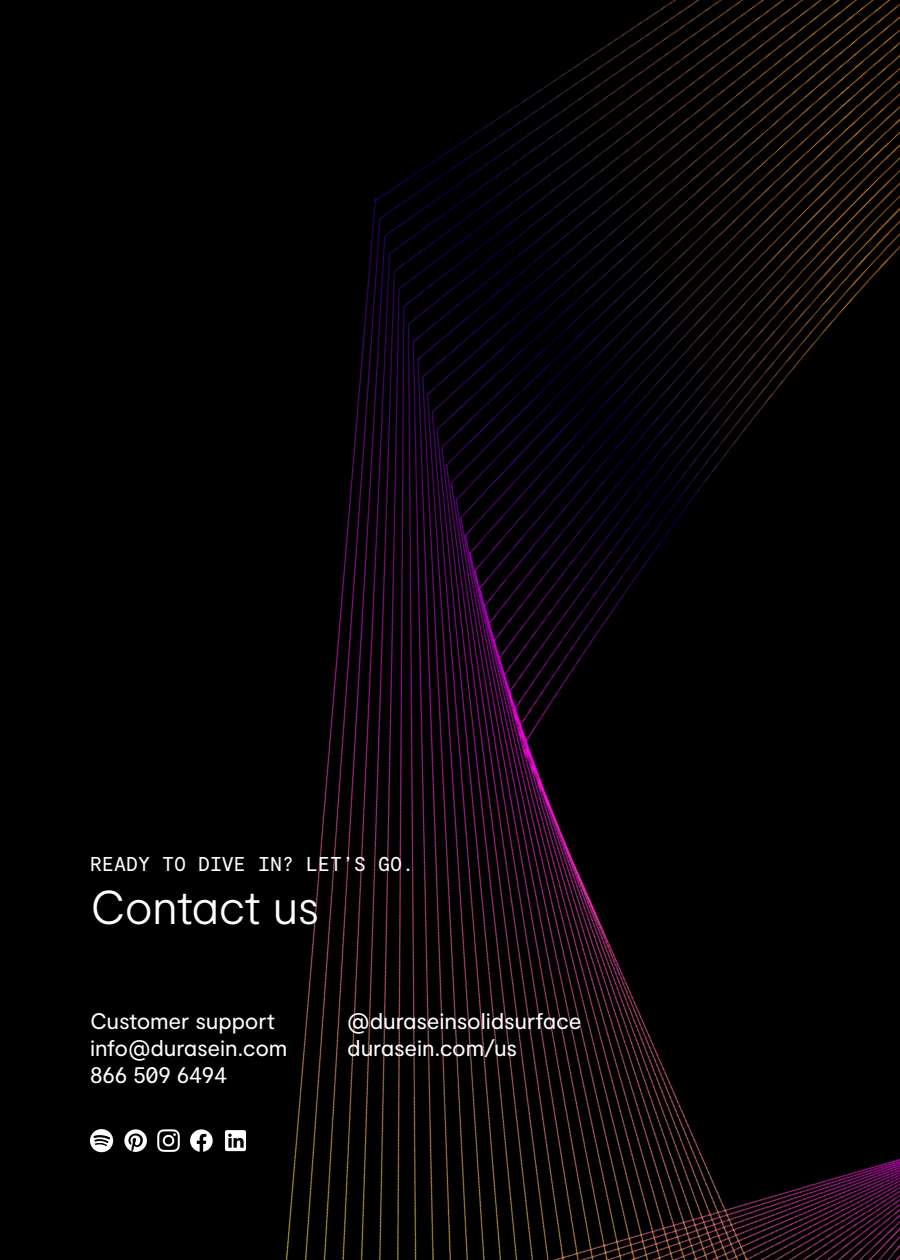
<style>
.page{position:relative;width:900px;height:1260px;background:#fff}
.page>*{position:absolute;margin:0;border:0;box-sizing:border-box;transform-origin:0 0}
.t1{font:300 47.5px "Moderat";letter-spacing:-.02em;color:#fff}
.t2{font:22.5px/27px "Moderat";letter-spacing:-.005em;color:#fff}
.t3{font:20px "Moderat Mono Regular";color:#fff}
</style>
<div class="page">
<img style="left:0;top:0;width:900px;height:1260px">
<svg style="left:124px;top:1129px;width:23px;height:23px"></svg>
<svg style="left:190px;top:1129px;width:23px;height:23px"></svg>
<svg style="left:157px;top:1129px;width:23px;height:23px"></svg>
<svg style="left:225px;top:1130px;width:21px;height:21px"></svg>
<svg style="left:90px;top:1129px;width:23px;height:23px"></svg>
<p class="t3" style="left:90px;top:853px;width:326px">READY TO DIVE IN? LET’S GO.</p>
<h1 class="t1" style="left:90px;top:880px;width:231px">Contact us</h1>
<p class="t2" style="left:90px;top:1008px;width:199px">Customer support info@durasein.com<br>866 509 6494</p>
<p class="t2" style="left:347px;top:1008px;width:236px">@duraseinsolidsurface durasein.com/us</p>
</div>
